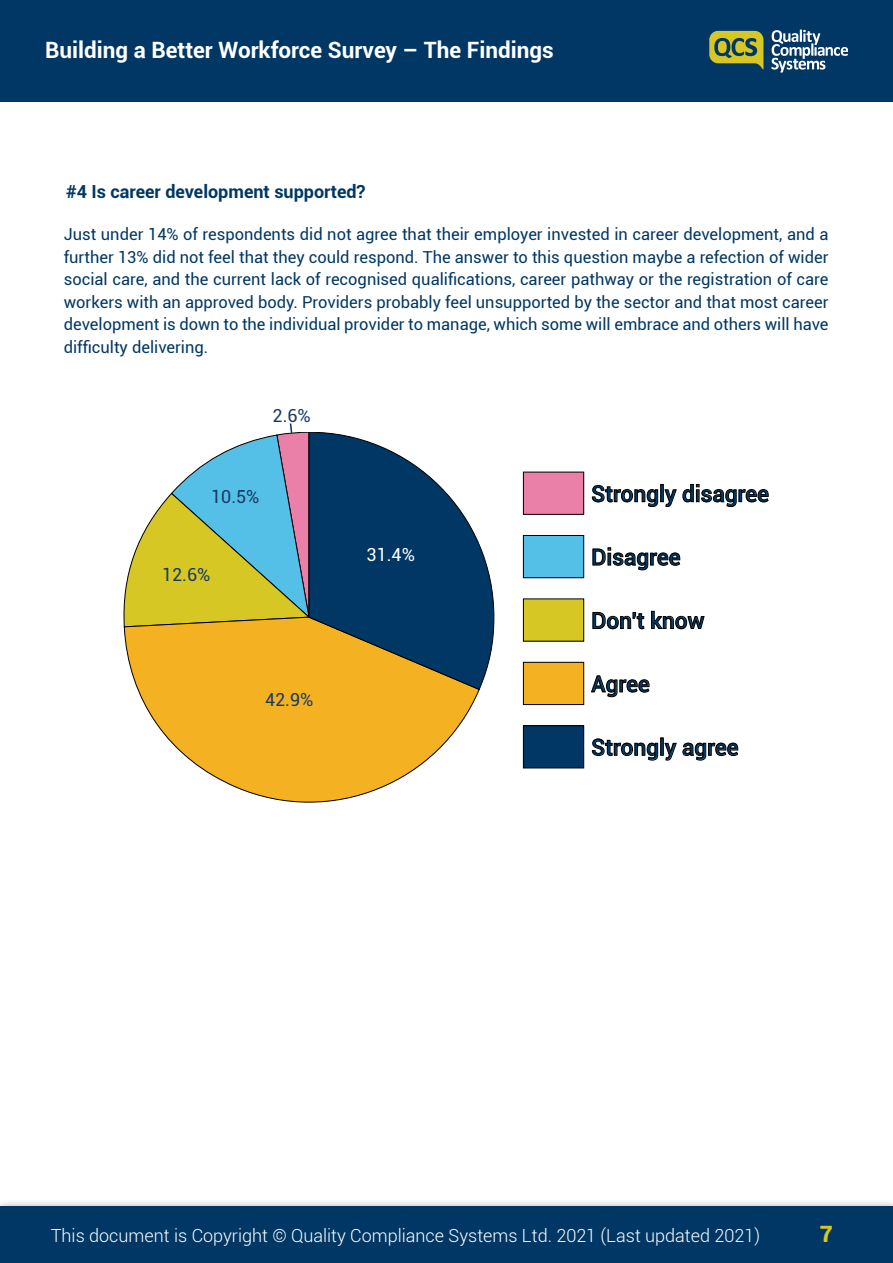
<style>
.page{position:relative;width:893px;height:1263px;background:#fff}
.page>*{position:absolute;margin:0;border:0;box-sizing:border-box;transform-origin:0 0}
.t1{font:500 22.65px "Roboto";color:#003764}
.t2{font:700 22.5px "Roboto";color:#fff}
.t3{font:900 22.5px "Roboto";color:#d7c724}
.t4{font:300 18px "Roboto";color:#fff}
.t5{font:700 18px "Roboto";color:#003764}
.t6{font:18px "Roboto";color:#183a63}
.t7{font:18px "Roboto";color:#fff}
.t8{font:16.5px/22.5px "Roboto";color:#003764;text-align:justify}
</style>
<div class="page">
<div style="left:0;top:0;width:893px;height:102px;background:#003764"></div>
<svg style="left:709px;top:31px;width:54px;height:39px"></svg>
<svg style="left:771px;top:30px;width:77px;height:42px"></svg>
<div style="left:0;top:1198px;width:893px;height:65px;background:#000;opacity:.42"></div>
<div style="left:0;top:1206px;width:893px;height:57px;background:#003764"></div>
<div style="left:523px;top:472px;width:61px;height:42px;background:#ea80a8"></div>
<div style="left:523px;top:472px;width:61px;height:42px;border:1px solid #000"></div>
<div style="left:523px;top:535px;width:61px;height:43px;background:#54c0e8"></div>
<div style="left:523px;top:535px;width:61px;height:43px;border:1px solid #000"></div>
<div style="left:523px;top:599px;width:61px;height:42px;background:#d7c724"></div>
<div style="left:523px;top:599px;width:61px;height:42px;border:1px solid #000"></div>
<div style="left:523px;top:662px;width:61px;height:42px;background:#f4b223"></div>
<div style="left:523px;top:662px;width:61px;height:43px;border:1px solid #000"></div>
<svg style="left:124px;top:627px;width:356px;height:175px"></svg>
<div style="left:523px;top:726px;width:61px;height:42px;background:#003764"></div>
<div style="left:523px;top:725px;width:61px;height:43px;border:1px solid #000"></div>
<svg style="left:308px;top:432px;width:186px;height:258px"></svg>
<svg style="left:592px;top:485px;width:66px;height:22px"></svg>
<div style="left:660px;top:484px;width:3px;height:18px;border:1px solid #000"></div>
<svg style="left:665px;top:489px;width:12px;height:18px"></svg>
<svg style="left:683px;top:484px;width:86px;height:23px"></svg>
<svg style="left:593px;top:548px;width:87px;height:22px"></svg>
<svg style="left:593px;top:612px;width:51px;height:17px"></svg>
<svg style="left:651px;top:611px;width:53px;height:18px"></svg>
<svg style="left:591px;top:675px;width:58px;height:22px"></svg>
<svg style="left:592px;top:739px;width:66px;height:21px"></svg>
<div style="left:660px;top:738px;width:3px;height:17px;border:1px solid #000"></div>
<svg style="left:665px;top:743px;width:12px;height:17px"></svg>
<svg style="left:683px;top:743px;width:55px;height:17px"></svg>
<svg style="left:124px;top:423px;width:185px;height:204px"></svg>
<h2 class="t2" style="left:45px;top:34px;width:510px">Building a Better Workforce Survey – The Findings</h2>
<p class="t5" style="left:66px;top:179px;width:301px">#4 Is career development supported?</p>
<p class="t8" style="left:64px;top:222px;width:766px">Just under 14% of respondents did not agree that their employer invested in career development, and a further 13% did not feel that they could respond. The answer to this question maybe a refection of wider social care, and the current lack of recognised qualifications, career pathway or the registration of care workers with an approved body. Providers probably feel unsupported by the sector and that most career development is down to the individual provider to manage, which some will embrace and others will have difficulty delivering.</p>
<p class="t6" style="left:273px;top:403px;width:40px">2.6%</p>
<p class="t6" style="left:211px;top:484px;width:50px">10.5%</p>
<p class="t6" style="left:162px;top:562px;width:50px">12.6%</p>
<p class="t6" style="left:265px;top:687px;width:50px">42.9%</p>
<p class="t7" style="left:367px;top:542px;width:50px">31.4%</p>
<h1 class="t1" style="left:591px;top:478px;width:179px">Strongly disagree</h1>
<h1 class="t1" style="left:591px;top:541px;width:91px">Disagree</h1>
<h1 class="t1" style="left:591px;top:604px;width:115px">Don't know</h1>
<h1 class="t1" style="left:591px;top:668px;width:60px">Agree</h1>
<h1 class="t1" style="left:591px;top:731px;width:149px">Strongly agree</h1>
<p class="t4" style="left:51px;top:1223px;width:711px">This document is Copyright © Quality Compliance Systems Ltd. 2021 (Last updated 2021)</p>
<h2 class="t3" style="left:820px;top:1218px;width:15px">7</h2>
</div>
